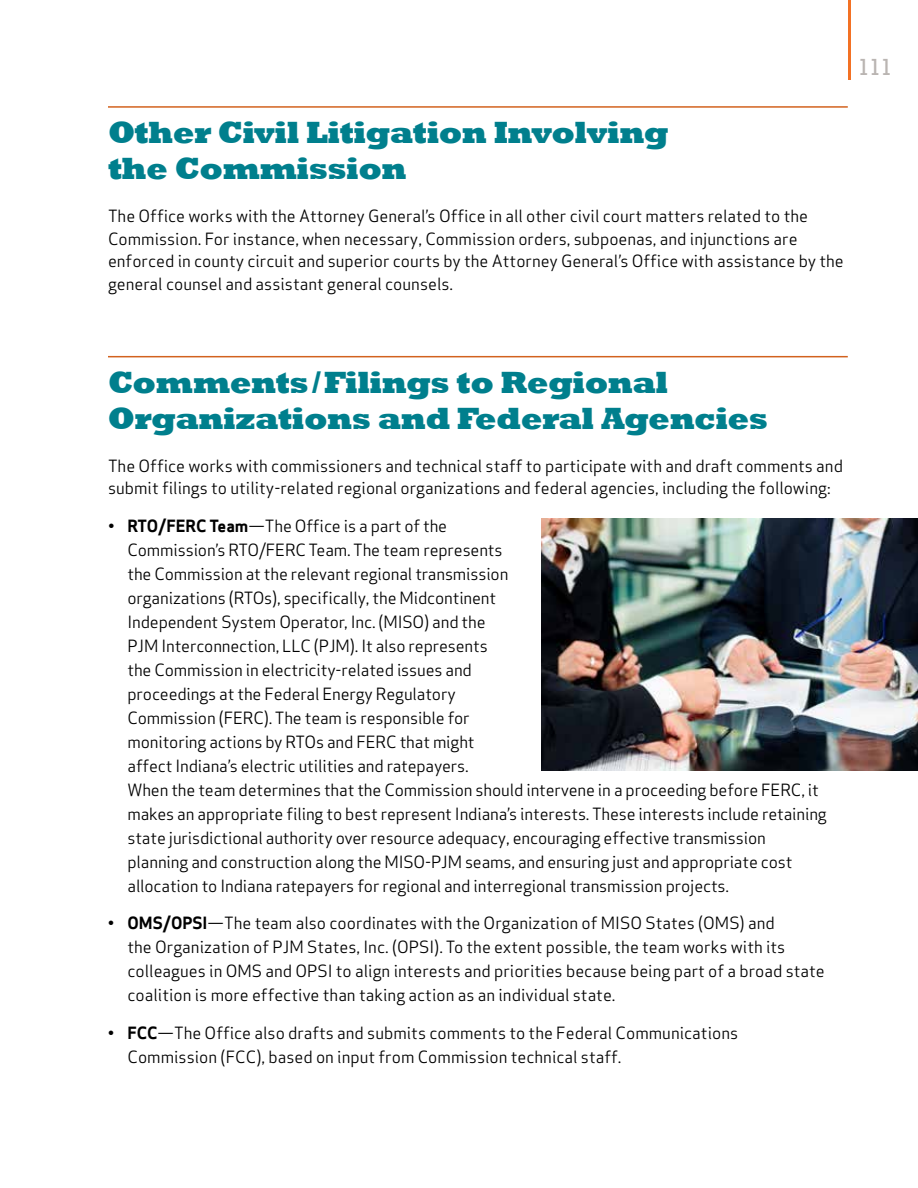
<style>
.page{position:relative;width:918px;height:1188px;background:#fff}
.page>*{position:absolute;margin:0;border:0;box-sizing:border-box;transform-origin:0 0}
.t1{font:800 31.5px/36px "Rockwell";letter-spacing:-.02em;color:#007f8d}
.t2{font:24px "Rockwell";color:#bab5b2}
.t3{font:16.5px/24px "Apex Sans";letter-spacing:-.01em;color:#000}
.s1{font-weight:700}
</style>
<div class="page">
<hr style="left:108px;top:106px;width:740px;height:2px;background:#d2621e">
<hr style="left:108px;top:356px;width:740px;height:1px;background:#d2621e">
<img style="left:541px;top:519px;width:377px;height:251px">
<hr style="left:848px;top:0;width:2px;height:79px;background:#f37124">
<h2 class="t2" style="left:857px;top:53px;width:37px">111</h2>
<h1 class="t1" style="left:108px;top:115px;width:562px">Other Civil Litigation Involving the Commission</h1>
<p class="t3" style="left:108px;top:203px;width:737px;line-height:22.5px">The Office works with the Attorney General’s Office in all other civil court matters related to the Commission. For instance, when necessary, Commission orders, subpoenas, and injunctions are enforced in county circuit and superior courts by the Attorney General’s Office with assistance by the general counsel and assistant general counsels.</p>
<h1 class="t1" style="left:108px;top:365px;width:662px">Comments/Filings to Regional<br>Organizations and Federal Agencies</h1>
<p class="t3" style="left:108px;top:453px;width:736px;line-height:22.5px">The Office works with commissioners and technical staff to participate with and draft comments and submit filings to utility-related regional organizations and federal agencies, including the following:</p>
<p class="t3" style="left:128px;top:512px;width:701px;text-indent:-20px">• <span class="s1">RTO/FERC Team</span>—The Office is a part of the<br>Commission’s RTO/FERC Team. The team represents<br>the Commission at the relevant regional transmission<br>organizations (RTOs), specifically, the Midcontinent<br>Independent System Operator, Inc. (MISO) and the<br>PJM Interconnection, LLC (PJM). It also represents<br>the Commission in electricity-related issues and<br>proceedings at the Federal Energy Regulatory<br>Commission (FERC). The team is responsible for<br>monitoring actions by RTOs and FERC that might<br>affect Indiana’s electric utilities and ratepayers.<br>When the team determines that the Commission should intervene in a proceeding before FERC, it makes an appropriate filing to best represent Indiana’s interests. These interests include retaining state jurisdictional authority over resource adequacy, encouraging effective transmission planning and construction along the MISO-PJM seams, and ensuring just and appropriate cost allocation to Indiana ratepayers for regional and interregional transmission projects.</p>
<p class="t3" style="left:128px;top:910px;width:699px;text-indent:-20px">• <span class="s1">OMS/OPSI</span>—The team also coordinates with the Organization of MISO States (OMS) and<br>the Organization of PJM States, Inc. (OPSI). To the extent possible, the team works with its colleagues in OMS and OPSI to align interests and priorities because being part of a broad state coalition is more effective than taking action as an individual state.</p>
<p class="t3" style="left:128px;top:1019px;width:612px;text-indent:-20px">• <span class="s1">FCC</span>—The Office also drafts and submits comments to the Federal Communications<br>Commission (FCC), based on input from Commission technical staff.</p>
</div>
